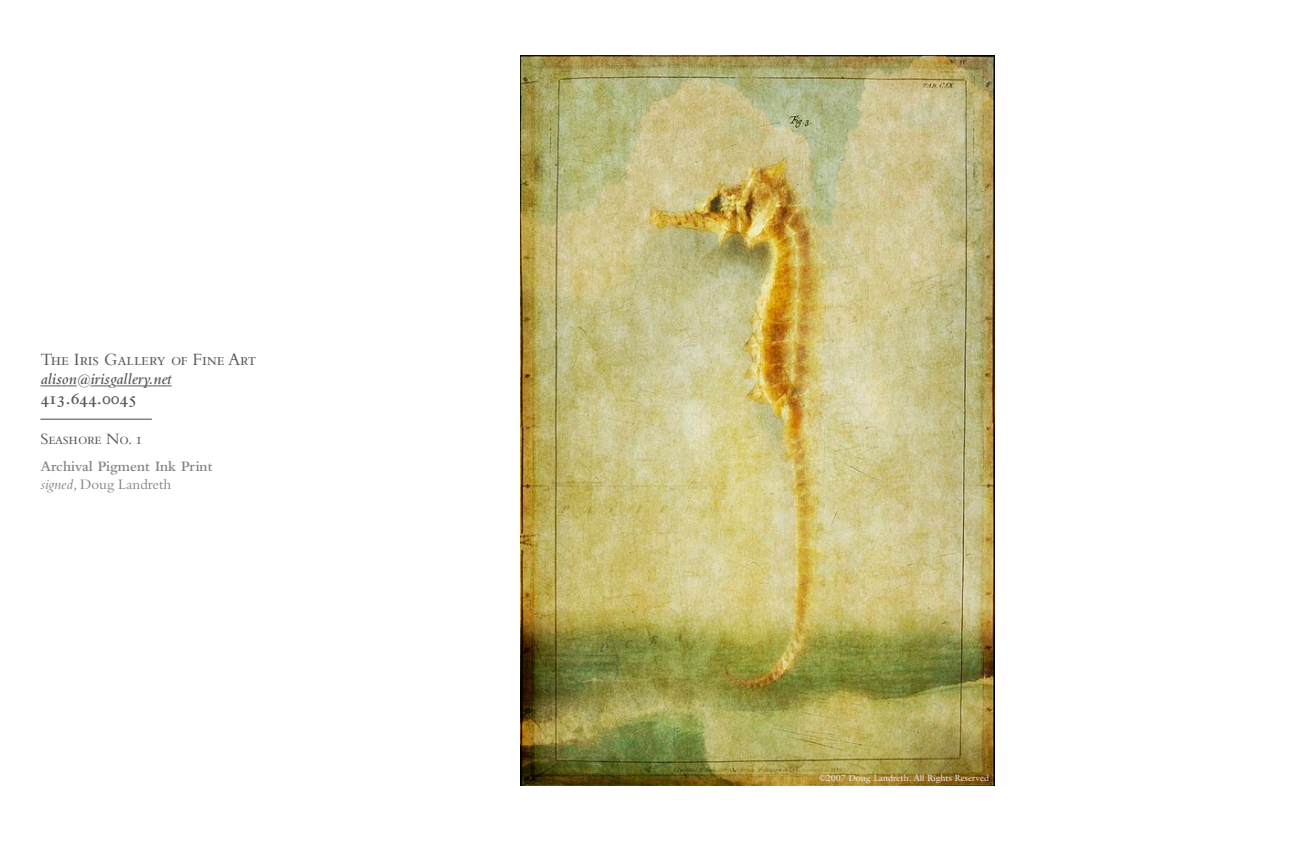
<style>
.page{position:relative;width:1296px;height:857px;background:#fff}
.page>*{position:absolute;margin:0;border:0;box-sizing:border-box;transform-origin:0 0}
.t1{font:18px "Bembo SC";color:#5a5a5a}
.t2{font:18px "Bembo Semibold Os F";letter-spacing:-.01em;color:#5a5a5a}
.t3{font:italic 600 16.5px "Bembo";color:#5a5a5a}
.t4{font:16.5px "Bembo SC";letter-spacing:-.02em;color:#5a5a5a}
.t5{font:600 15px/18px "Bembo";color:#838383}
.t6{font:9px "Galliard";color:#ececec}
.s1{font-weight:400;font-style:italic}
.s2{font-weight:400}
</style>
<div class="page">
<hr style="left:40px;top:385px;width:37px;height:1px;background:#5a5a5a">
<svg style="left:90px;top:385px;width:20px;height:1px"></svg>
<hr style="left:116px;top:385px;width:56px;height:1px;background:#5a5a5a">
<hr style="left:40px;top:418px;width:112px;height:1px;background:#5a5a5a">
<img style="left:521px;top:55px;width:474px;height:730px">
<p class="t1" style="left:40px;top:349px;width:217px">The Iris Gallery of Fine Art</p>
<p class="t3" style="left:40px;top:370px;width:133px">alison@irisgallery.net</p>
<p class="t2" style="left:40px;top:388px;width:98px">413.644.0045</p>
<p class="t4" style="left:40px;top:430px;width:104px">Seashore No. 1</p>
<p class="t5" style="left:40px;top:457px;width:173px">Archival Pigment Ink Print <span class="s1">signed,</span> <span class="s2">Doug Landreth</span></p>
<p class="t6" style="left:819px;top:772px;width:172px">©2007 Doug Landreth. All Rights Reserved</p>
</div>
